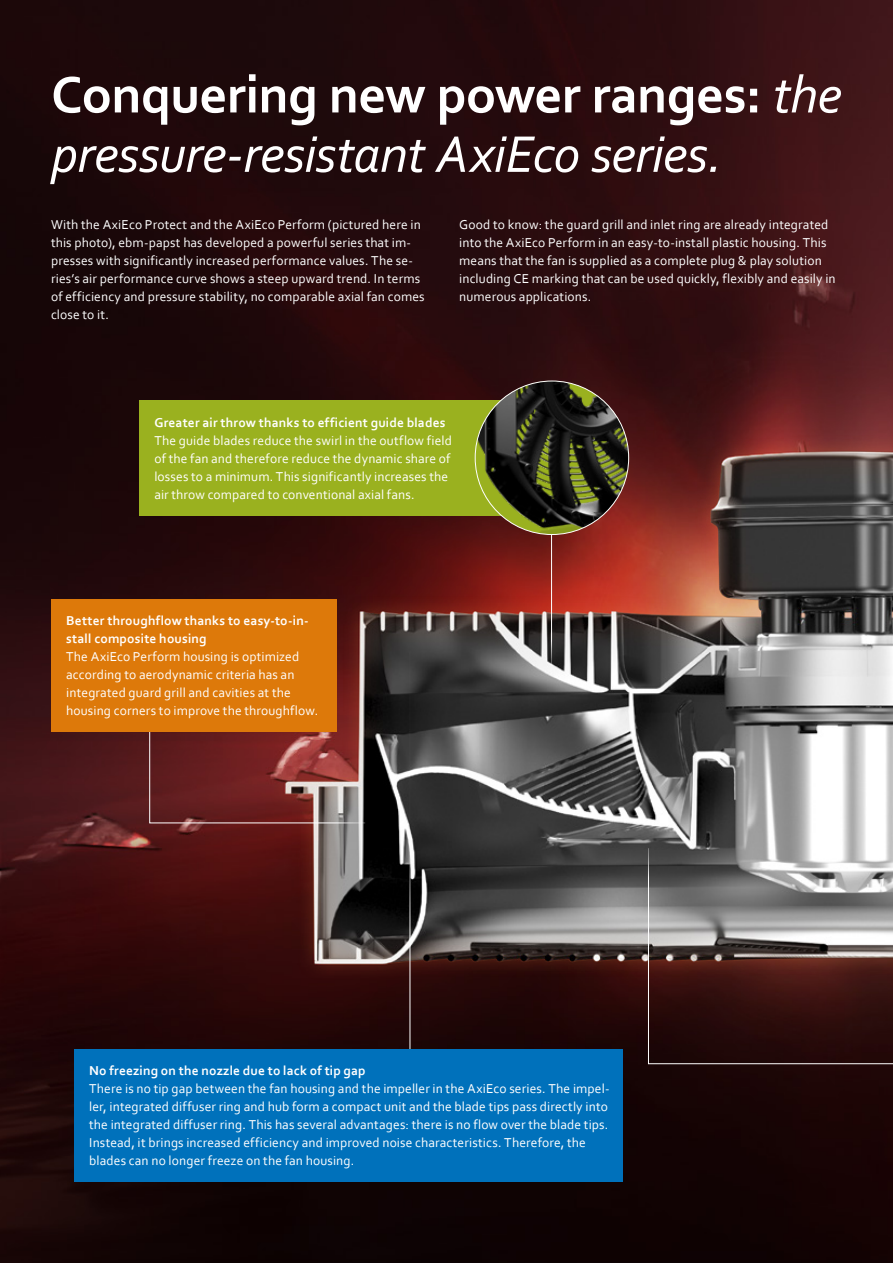
<style>
.page{position:relative;width:893px;height:1263px;background:#fff}
.page>*{position:absolute;margin:0;border:0;box-sizing:border-box;transform-origin:0 0}
.t1{font:italic 54px/59.4px "Corbel";letter-spacing:-.015em;color:#fff}
.t2{font:13.5px/18px "Corbel";letter-spacing:.01em;color:#fff}
.t3{font:700 13.5px/18px "Corbel";letter-spacing:.01em;color:#fff}
.s1{font-weight:700;font-style:normal}
</style>
<div class="page">
<img style="left:0;top:0;width:893px;height:1263px">
<img style="left:236px;top:358px;width:657px;height:854px">
<svg style="left:359px;top:516px;width:193px;height:160px;background:#63302e"></svg>
<svg style="left:248px;top:650px;width:163px;height:399px;background:#412827"></svg>
<svg style="left:648px;top:847px;width:245px;height:217px;background:#655352"></svg>
<svg style="left:149px;top:702px;width:217px;height:122px;background:#7d3a3a"></svg>
<div style="left:447px;top:400px;width:105px;height:116px;background:#9ab11f"></div>
<div style="left:74px;top:1049px;width:549px;height:133px;background:#0071bb"></div>
<div style="left:51px;top:599px;width:286px;height:133px;background:#dd790a"></div>
<div style="left:139px;top:400px;width:337px;height:116px;background:#9ab11f"></div>
<img style="left:475px;top:381px;width:154px;height:153px;border-radius:77px">
<h1 class="t1" style="left:51px;top:63px;width:792px"><span class="s1">Conquering new power ranges:</span> the pressure-resistant AxiEco series.</h1>
<p class="t2" style="left:51px;top:215px;width:375px">With the AxiEco Protect and the AxiEco Perform (pictured here in this photo), ebm-papst has developed a powerful series that im&shy;presses with significantly increased performance values. The se&shy;ries’s air performance curve shows a steep upward trend. In terms of efficiency and pressure stability, no comparable axial fan comes close to it.</p>
<p class="t2" style="left:459px;top:215px;width:378px">Good to know: the guard grill and inlet ring are already integrated into the AxiEco Perform in an easy-to-install plastic housing. This means that the fan is supplied as a complete plug &amp; play solution including CE marking that can be used quickly, flexibly and easily in numerous applications.</p>
<p class="t3" style="left:154px;top:413px;width:293px">Greater air throw thanks to efficient guide blades</p>
<p class="t2" style="left:154px;top:431px;width:299px">The guide blades reduce the swirl in the outflow field of the fan and therefore reduce the dynamic share of losses to a minimum. This significantly increases the air throw compared to conventional axial fans.</p>
<p class="t3" style="left:66px;top:611px;width:244px">Better throughflow thanks to easy-to-in&shy;stall composite housing</p>
<p class="t2" style="left:66px;top:647px;width:253px">The AxiEco Perform housing is optimized according to aerodynamic criteria has an integrated guard grill and cavities at the housing corners to improve the throughflow.</p>
<p class="t3" style="left:89px;top:1061px;width:278px">No freezing on the nozzle due to lack of tip gap</p>
<p class="t2" style="left:89px;top:1079px;width:522px">There is no tip gap between the fan housing and the impeller in the AxiEco series. The impel&shy;ler, integrated diffuser ring and hub form a compact unit and the blade tips pass directly into the integrated diffuser ring. This has several advantages: there is no flow over the blade tips.<br>Instead, it brings increased efficiency and improved noise characteristics. Therefore, the blades can no longer freeze on the fan housing.</p>
</div>
